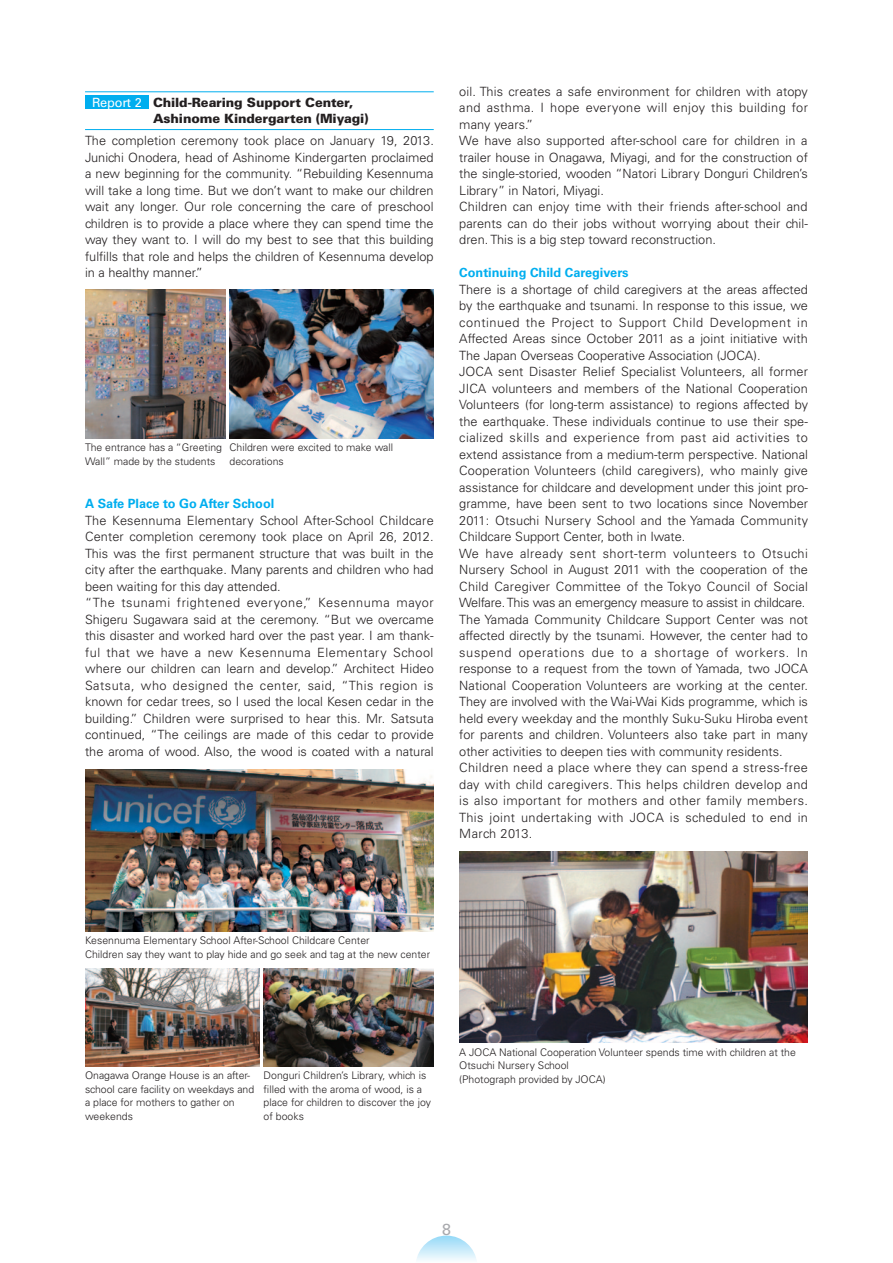
<style>
.page{position:relative;width:893px;height:1263px;background:#fff}
.page>*{position:absolute;margin:0;border:0;box-sizing:border-box;transform-origin:0 0}
.t1{font:15.9px "Univers LT Std";color:#a8a9ad}
.t2{font:300 12.75px/16.5px "Univers LT Std";letter-spacing:.005em;color:#231f20}
.t3{font:900 12.75px/15.6px "Univers LT Std";letter-spacing:-.01em;color:#231f20}
.t4{font:700 12.75px "Univers LT Std";color:#00aeef}
.t5{font:300 10.5px/13.5px "Univers LT Std";color:#231f20}
.s1{font-weight:400;color:#fff}
</style>
<div class="page">
<svg style="left:417px;top:1235px;width:59px;height:26px"></svg>
<hr style="left:85px;top:91px;width:349px;height:1px;background:#00aeef">
<hr style="left:85px;top:129px;width:349px;height:1px;background:#00aeef">
<div style="left:85px;top:96px;width:64px;height:13px;background:#00aeef"></div>
<img style="left:85px;top:770px;width:349px;height:161px">
<img style="left:85px;top:968px;width:174px;height:98px">
<img style="left:264px;top:968px;width:170px;height:98px">
<img style="left:230px;top:290px;width:204px;height:148px">
<img style="left:85px;top:290px;width:140px;height:148px">
<img style="left:459px;top:851px;width:349px;height:191px">
<p class="t3" style="left:153px;top:95px;width:217px;text-indent:-61px"><span class="s1">Report 2</span> Child-Rearing Support Center,<br>Ashinome Kindergarten (Miyagi)</p>
<p class="t2" style="left:85px;top:132px;width:350px;text-align:justify">The completion ceremony took place on January 19, 2013.<br>Junichi Onodera, head of Ashinome Kindergarten proclaimed a new beginning for the community. “Rebuilding Kesennuma will take a long time. But we don’t want to make our children wait any longer. Our role concerning the care of preschool children is to provide a place where they can spend time the way they want to. I will do my best to see that this building fulfills that role and helps the children of Kesennuma develop in a healthy manner.”</p>
<p class="t5" style="left:85px;top:441px;width:138px">The entrance has a “Greeting<br>Wall” made by the students</p>
<p class="t5" style="left:230px;top:441px;width:165px">Children were excited to make wall decorations</p>
<p class="t4" style="left:85px;top:496px;width:191px">A Safe Place to Go After School</p>
<p class="t2" style="left:85px;top:512px;width:350px">The Kesennuma Elementary School After-School Childcare Center completion ceremony took place on April 26, 2012.<br>This was the first permanent structure that was built in the city after the earthquake. Many parents and children who had been waiting for this day attended.<br>“The tsunami frightened everyone,” Kesennuma mayor Shigeru Sugawara said at the ceremony. “But we overcame this disaster and worked hard over the past year. I am thank&shy;ful that we have a new Kesennuma Elementary School where our children can learn and develop.” Architect Hideo Satsuta, who designed the center, said, “This region is known for cedar trees, so I used the local Kesen cedar in the building.” Children were surprised to hear this. Mr. Satsuta continued, “The ceilings are made of this cedar to provide the aroma of wood. Also, the wood is coated with a natural</p>
<p class="t2" style="left:459px;top:83px;width:350px">oil. This creates a safe environment for children with atopy and asthma. I hope everyone will enjoy this building for many years.”<br>We have also supported after-school care for children in a trailer house in Onagawa, Miyagi, and for the construction of the single-storied, wooden “Natori Library Donguri Children’s Library” in Natori, Miyagi.<br>Children can enjoy time with their friends after-school and parents can do their jobs without worrying about their chil&shy;dren. This is a big step toward reconstruction.</p>
<p class="t4" style="left:459px;top:265px;width:171px">Continuing Child Caregivers</p>
<p class="t2" style="left:459px;top:281px;width:350px">There is a shortage of child caregivers at the areas affected by the earthquake and tsunami. In response to this issue, we continued the Project to Support Child Development in Affected Areas since October 2011 as a joint initiative with The Japan Overseas Cooperative Association (JOCA).<br>JOCA sent Disaster Relief Specialist Volunteers, all former JICA volunteers and members of the National Cooperation Volunteers (for long-term assistance) to regions affected by the earthquake. These individuals continue to use their spe&shy;cialized skills and experience from past aid activities to extend assistance from a medium-term perspective. National Cooperation Volunteers (child caregivers), who mainly give assistance for childcare and development under this joint pro&shy;gramme, have been sent to two locations since November 2011: Otsuchi Nursery School and the Yamada Community Childcare Support Center, both in Iwate.<br>We have already sent short-term volunteers to Otsuchi Nursery School in August 2011 with the cooperation of the Child Caregiver Committee of the Tokyo Council of Social Welfare. This was an emergency measure to assist in childcare.<br>The Yamada Community Childcare Support Center was not affected directly by the tsunami. However, the center had to suspend operations due to a shortage of workers. In response to a request from the town of Yamada, two JOCA National Cooperation Volunteers are working at the center.<br>They are involved with the Wai-Wai Kids programme, which is held every weekday and the monthly Suku-Suku Hiroba event for parents and children. Volunteers also take part in many other activities to deepen ties with community residents.<br>Children need a place where they can spend a stress-free day with child caregivers. This helps children develop and is also important for mothers and other family members.<br>This joint undertaking with JOCA is scheduled to end in March 2013.</p>
<p class="t5" style="left:85px;top:934px;width:347px">Kesennuma Elementary School After-School Childcare Center<br>Children say they want to play hide and go seek and tag at the new center</p>
<p class="t5" style="left:85px;top:1068px;width:171px">Onagawa Orange House is an after&shy;school care facility on weekdays and a place for mothers to gather on weekends</p>
<p class="t5" style="left:264px;top:1068px;width:169px">Donguri Children’s Library, which is filled with the aroma of wood, is a place for children to discover the joy of books</p>
<p class="t5" style="left:459px;top:1045px;width:338px">A JOCA National Cooperation Volunteer spends time with children at the<br>Otsuchi Nursery School<br>(Photograph provided by JOCA)</p>
<p class="t1" style="left:442px;top:1220px;width:10px">8</p>
</div>
